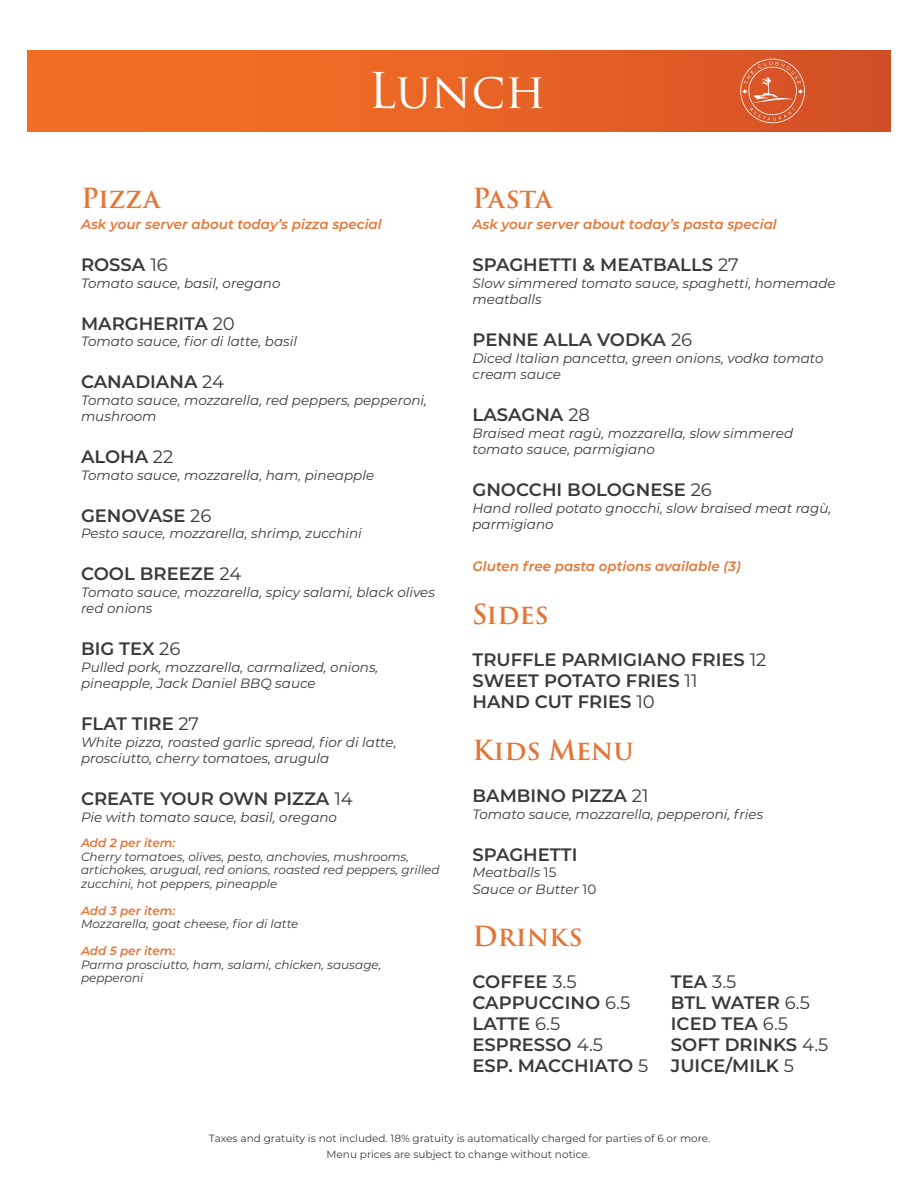
<style>
.page{position:relative;width:918px;height:1188px;background:#fff}
.page>*{position:absolute;margin:0;border:0;box-sizing:border-box;transform-origin:0 0}
.t1{font:48px "Trajan Pro 3";letter-spacing:-.005em;color:#fff}
.t2{font:600 27px "Trajan Pro 3";letter-spacing:-.01em;color:#e37637}
.t3{font:600 18px/21px "Montserrat";color:#3a3a3c}
.t4{font:italic 13.5px/16.5px "Montserrat";color:#3a3a3c}
.t5{font:italic 600 13.5px "Montserrat";color:#e37637}
.t6{font:italic 12px/13.5px "Montserrat";color:#3a3a3c}
.t7{font:italic 600 12px "Montserrat";color:#e37637}
.t8{font:10.5px/15.8px "Montserrat";color:#3a3a3c;text-align:center}
.s1{font-weight:400}
.s2{font-style:normal}
</style>
<div class="page">
<div style="left:27px;top:51px;width:864px;height:81px;background:linear-gradient(to right,#f77425,#d55227)"></div>
<svg style="left:740px;top:59px;width:65px;height:64px;background:#dc6840"></svg>
<h1 class="t1" style="left:368px;top:58px;width:179px">Lunch</h1>
<h2 class="t2" style="left:81px;top:179px;width:81px">Pizza</h2>
<p class="t5" style="left:81px;top:215px;width:302px">Ask your server about today’s pizza special</p>
<h3 class="t3" style="left:81px;top:253px;width:88px">ROSSA <span class="s1">16</span></h3>
<p class="t4" style="left:81px;top:274px;width:201px">Tomato sauce, basil, oregano</p>
<h3 class="t3" style="left:81px;top:312px;width:155px">MARGHERITA <span class="s1">20</span></h3>
<p class="t4" style="left:81px;top:333px;width:218px">Tomato sauce, fior di latte, basil</p>
<h3 class="t3" style="left:81px;top:370px;width:144px">CANADIANA <span class="s1">24</span></h3>
<p class="t4" style="left:81px;top:391px;width:348px">Tomato sauce, mozzarella, red peppers, pepperoni, mushroom</p>
<h3 class="t3" style="left:81px;top:445px;width:94px">ALOHA <span class="s1">22</span></h3>
<p class="t4" style="left:81px;top:466px;width:295px">Tomato sauce, mozzarella, ham, pineapple</p>
<h3 class="t3" style="left:81px;top:504px;width:132px">GENOVASE <span class="s1">26</span></h3>
<p class="t4" style="left:81px;top:525px;width:282px">Pesto sauce, mozzarella, shrimp, zucchini</p>
<h3 class="t3" style="left:81px;top:562px;width:162px">COOL BREEZE <span class="s1">24</span></h3>
<p class="t4" style="left:81px;top:583px;width:355px">Tomato sauce, mozzarella, spicy salami, black olives red onions</p>
<h3 class="t3" style="left:81px;top:637px;width:101px">BIG TEX <span class="s1">26</span></h3>
<p class="t4" style="left:81px;top:658px;width:299px">Pulled pork, mozzarella, carmalized, onions, pineapple, Jack Daniel BBQ sauce</p>
<h3 class="t3" style="left:81px;top:712px;width:120px">FLAT TIRE <span class="s1">27</span></h3>
<p class="t4" style="left:81px;top:733px;width:317px">White pizza, roasted garlic spread, fior di latte, prosciutto, cherry tomatoes, arugula</p>
<h3 class="t3" style="left:81px;top:787px;width:273px">CREATE YOUR OWN PIZZA <span class="s1">14</span></h3>
<p class="t4" style="left:81px;top:808px;width:258px">Pie with tomato sauce, basil, oregano</p>
<p class="t7" style="left:81px;top:834px;width:96px">Add 2 per item:</p>
<p class="t6" style="left:81px;top:849px;width:360px">Cherry tomatoes, olives, pesto, anchovies, mushrooms, artichokes, arugual, red onions, roasted red peppers, grilled zucchini, hot peppers, pineapple</p>
<p class="t7" style="left:81px;top:902px;width:96px">Add 3 per item:</p>
<p class="t6" style="left:81px;top:917px;width:219px">Mozzarella, goat cheese, fior di latte</p>
<p class="t7" style="left:81px;top:942px;width:96px">Add 5 per item:</p>
<p class="t6" style="left:81px;top:957px;width:302px">Parma prosciutto, ham, salami, chicken, sausage, pepperoni</p>
<h2 class="t2" style="left:472px;top:179px;width:81px">Pasta</h2>
<p class="t5" style="left:472px;top:215px;width:306px">Ask your server about today’s pasta special</p>
<h3 class="t3" style="left:472px;top:253px;width:268px">SPAGHETTI &amp; MEATBALLS <span class="s1">27</span></h3>
<p class="t4" style="left:472px;top:274px;width:365px">Slow simmered tomato sauce, spaghetti, homemade meatballs</p>
<h3 class="t3" style="left:472px;top:328px;width:221px">PENNE ALLA VODKA <span class="s1">26</span></h3>
<p class="t4" style="left:472px;top:349px;width:353px">Diced Italian pancetta, green onions, vodka tomato cream sauce</p>
<h3 class="t3" style="left:472px;top:403px;width:119px">LASAGNA <span class="s1">28</span></h3>
<p class="t4" style="left:472px;top:424px;width:322px">Braised meat ragù, mozzarella, slow simmered tomato sauce, parmigiano</p>
<h3 class="t3" style="left:472px;top:478px;width:241px">GNOCCHI BOLOGNESE <span class="s1">26</span></h3>
<p class="t4" style="left:472px;top:499px;width:360px">Hand rolled potato gnocchi, slow braised meat ragù, parmigiano</p>
<p class="t5" style="left:472px;top:557px;width:270px">Gluten free pasta options available (3)</p>
<h2 class="t2" style="left:472px;top:594px;width:78px">Sides</h2>
<h3 class="t3" style="left:472px;top:648px;width:296px">TRUFFLE PARMIGIANO FRIES <span class="s1">12<br></span>SWEET POTATO FRIES <span class="s1">11<br></span>HAND CUT FRIES <span class="s1">10</span></h3>
<h2 class="t2" style="left:472px;top:731px;width:163px">Kids Menu</h2>
<h3 class="t3" style="left:472px;top:784px;width:178px">BAMBINO PIZZA <span class="s1">21</span></h3>
<p class="t4" style="left:472px;top:805px;width:292px">Tomato sauce, mozzarella, pepperoni, fries</p>
<h3 class="t3" style="left:472px;top:843px;width:107px">SPAGHETTI</h3>
<p class="t4" style="left:472px;top:864px;width:125px">Meatballs <span class="s2">15<br></span>Sauce or Butter <span class="s2">10</span></p>
<h2 class="t2" style="left:472px;top:917px;width:112px">Drinks</h2>
<h3 class="t3" style="left:472px;top:970px;width:177px">COFFEE <span class="s1">3.5<br></span>CAPPUCCINO <span class="s1">6.5<br></span>LATTE <span class="s1">6.5<br></span>ESPRESSO <span class="s1">4.5<br></span>ESP. MACCHIATO <span class="s1">5</span></h3>
<h3 class="t3" style="left:671px;top:970px;width:159px">TEA <span class="s1">3.5<br></span>BTL WATER <span class="s1">6.5<br></span>ICED TEA <span class="s1">6.5<br></span>SOFT DRINKS <span class="s1">4.5<br></span>JUICE/MILK <span class="s1">5</span></h3>
<p class="t8" style="left:209px;top:1130px;width:503px">Taxes and gratuity is not included. 18% gratuity is automatically charged for parties of 6 or more.<br>Menu prices are subject to change without notice.</p>
</div>
